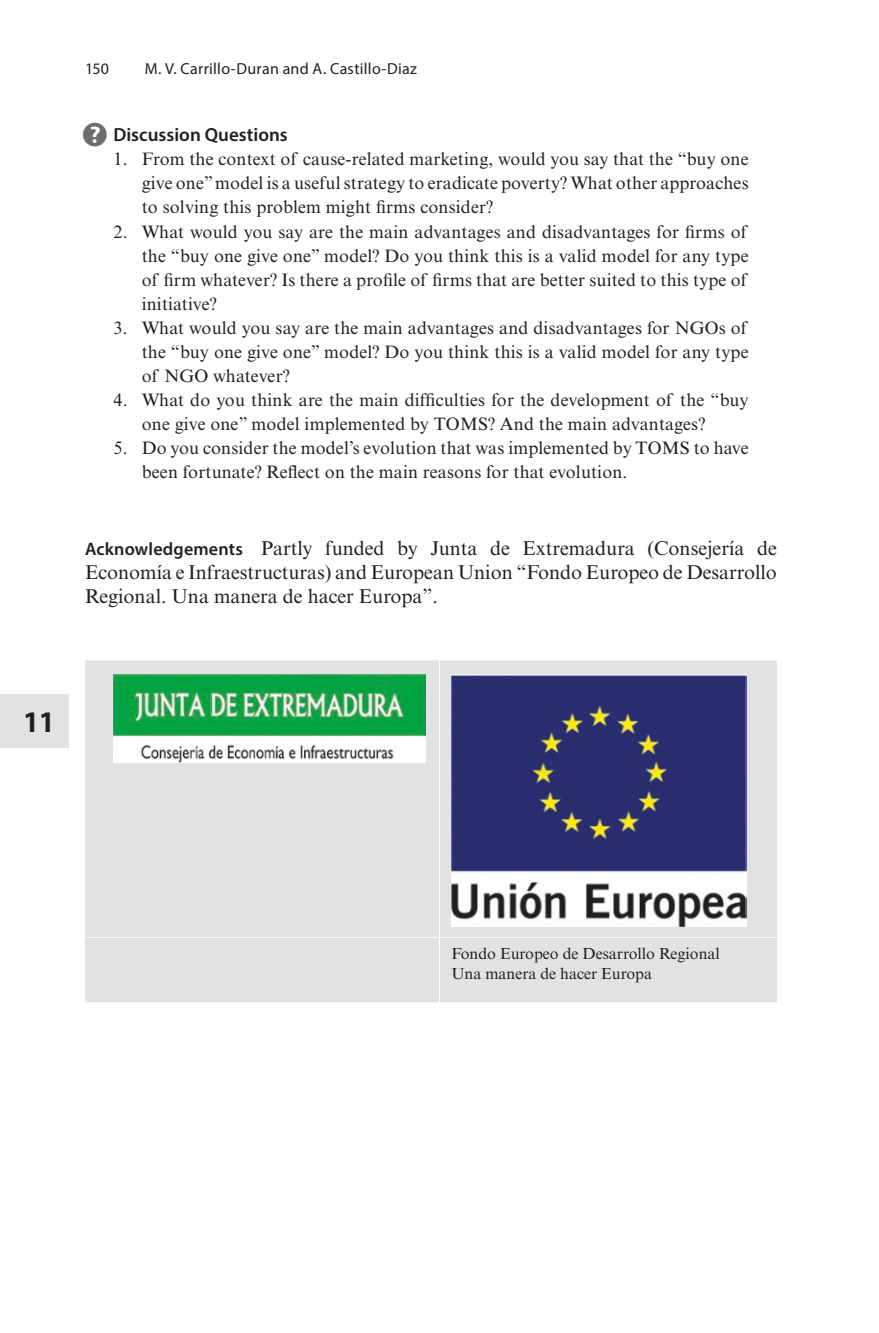
<style>
.page{position:relative;width:879px;height:1333px;background:#fff}
.page>*{position:absolute;margin:0;border:0;box-sizing:border-box;transform-origin:0 0}
.t1{font:700 semi-condensed 30px "Myriad Pro";color:#231f20}
.Ack{font:20px/24px "Times New Roman MT Std";color:#231f20;text-align:justify}
.t2{font:600 19px "Myriad Pro";color:#231f20}
.QNum_list_mid{font:18px/24px "Times New Roman MT Std";letter-spacing:.01em;color:#231f20;text-align:justify}
.QNum_list_top{font:18px/24px "Times New Roman MT Std";letter-spacing:.01em;color:#231f20;text-align:justify}
.QNum_list_bot{font:18px/24px "Times New Roman MT Std";letter-spacing:.01em;color:#231f20}
.t3{font:16px/20px "Times New Roman MT Std";color:#231f20}
.t4{font:16px "Myriad Pro";letter-spacing:.015em;color:#231f20}
.s1{font-family:"Blik Buttons";font-weight:400;color:#6c6d70}
.s2{font-family:"Myriad Pro";font-weight:600;font-size:18px}
</style>
<div class="page">
<div style="left:0;top:694px;width:68px;height:54px;background:#e1e2e4"></div>
<div style="left:85px;top:660px;width:692px;height:342px;background:#e1e2e4"></div>
<hr style="left:439px;top:660px;width:1px;height:276px;background:#fff">
<hr style="left:439px;top:936px;width:338px;height:1px;background:#fff">
<hr style="left:85px;top:936px;width:354px;height:1px;background:#fff">
<hr style="left:439px;top:937px;width:1px;height:65px;background:#fff">
<img style="left:113px;top:674px;width:313px;height:88px">
<img style="left:451px;top:674px;width:295px;height:252px">
<p class="t4" style="left:85px;top:58px;width:26px">150</p>
<p class="t4" style="left:145px;top:58px;width:274px">M. V. Carrillo-Duran and A. Castillo-Diaz</p>
<p class="t2" style="left:85px;top:123px;width:204px"><span class="s1">?</span> Discussion Questions</p>
<p class="QNum_list_top" style="left:142px;top:147px;width:608px;text-indent:-28px">1. From the context of cause-related marketing, would you say that the “buy one give one” model is a useful strategy to eradicate poverty? What other approaches to solving this problem might firms consider?</p>
<p class="QNum_list_mid" style="left:142px;top:219px;width:608px;text-indent:-28px">2. What would you say are the main advantages and disadvantages for firms of the “buy one give one” model? Do you think this is a valid model for any type of firm whatever? Is there a profile of firms that are better suited to this type of initiative?</p>
<p class="QNum_list_mid" style="left:142px;top:315px;width:608px;text-indent:-28px">3. What would you say are the main advantages and disadvantages for NGOs of the “buy one give one” model? Do you think this is a valid model for any type of NGO whatever?</p>
<p class="QNum_list_mid" style="left:142px;top:387px;width:608px;text-indent:-28px">4. What do you think are the main difficulties for the development of the “buy one give one” model implemented by TOMS? And the main advantages?</p>
<p class="QNum_list_bot" style="left:142px;top:435px;width:608px;text-indent:-28px">5. Do you consider the model’s evolution that was implemented by TOMS to have been fortunate? Reflect on the main reasons for that evolution.</p>
<p class="Ack" style="left:85px;top:536px;width:693px"><span class="s2">Acknowledgements</span> Partly funded by Junta de Extremadura (Consejería de Economía e Infraestructuras) and European Union “Fondo Europeo de Desarrollo Regional. Una manera de hacer Europa”.</p>
<h1 class="t1" style="left:24px;top:702px;width:32px">11</h1>
<p class="t3" style="left:451px;top:943px;width:270px">Fondo Europeo de Desarrollo Regional<br>Una manera de hacer Europa</p>
</div>
